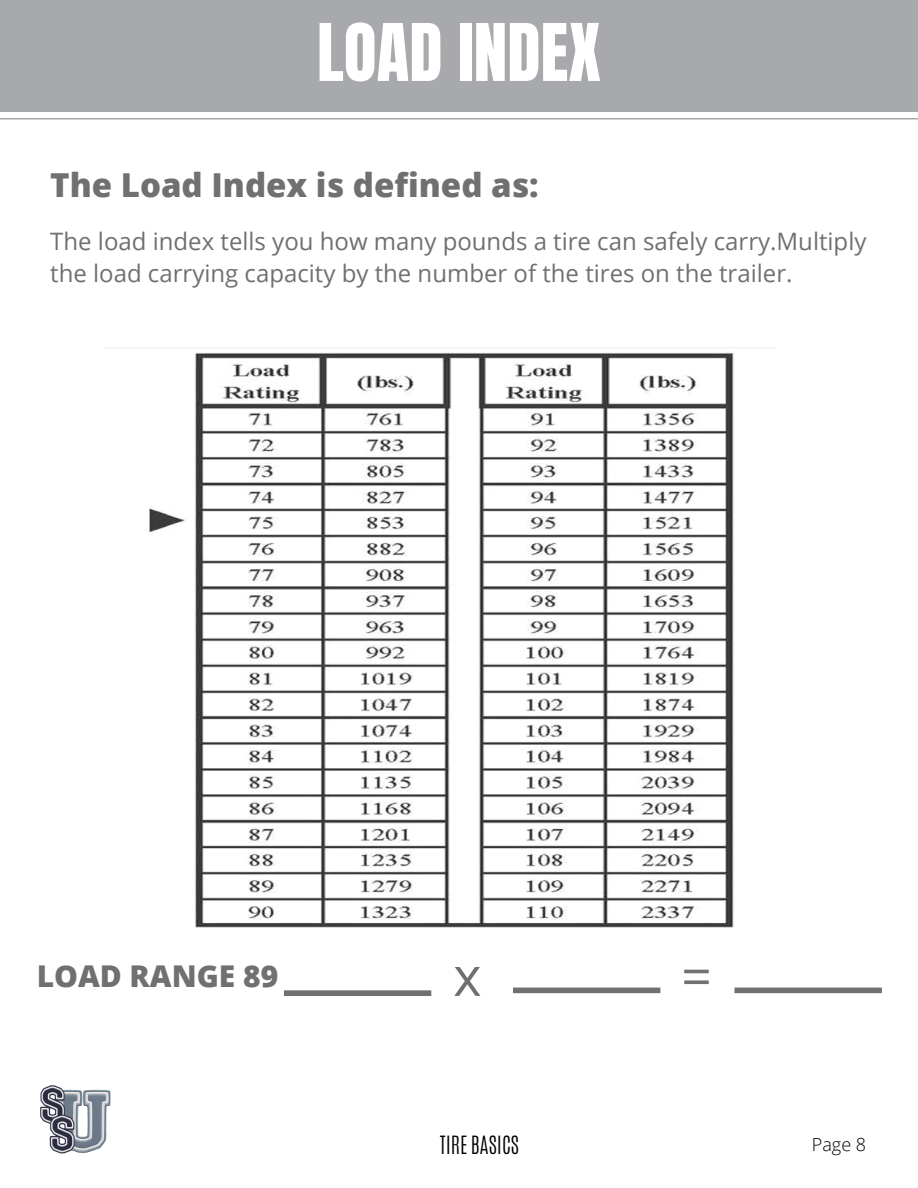
<style>
.page{position:relative;width:918px;height:1188px;background:#fff}
.page>*{position:absolute;margin:0;border:0;box-sizing:border-box;transform-origin:0 0}
.t1{font:67.5px "Anton";color:#fff}
.t2{font:54px "Open Sans";color:#707070}
.t3{font:800 33px "Open Sans";color:#707070}
.t4{font:800 30px "Open Sans";color:#707070}
.t5{font:24px/32.7px "Open Sans";color:#707070}
.t6{font:300 21px "Antonio";color:#000}
.t7{font:300 18px "Open Sans";color:#000}
</style>
<div class="page">
<img style="left:40px;top:1085px;width:71px;height:69px">
<div style="left:0;top:0;width:918px;height:112px;background:#a7a9ad"></div>
<hr style="left:0;top:118px;width:918px;height:1px;background:#8d8d8d">
<img style="left:103px;top:347px;width:673px;height:581px">
<div style="left:284px;top:990px;width:147px;height:6px;background:#707070"></div>
<div style="left:513px;top:988px;width:147px;height:5px;background:#707070"></div>
<div style="left:734px;top:988px;width:148px;height:5px;background:#707070"></div>
<p class="t1" style="left:317px;top:4px;width:286px">LOAD INDEX</p>
<p class="t3" style="left:50px;top:162px;width:490px">The Load Index is defined as:</p>
<p class="t5" style="left:50px;top:224px;width:818px">The load index tells you how many pounds a tire can safely carry.Multiply the load carrying capacity by the number of the tires on the trailer.</p>
<p class="t4" style="left:37px;top:955px;width:243px">LOAD RANGE 89</p>
<p class="t2" style="left:453px;top:938px;width:30px">x</p>
<p class="t2" style="left:681px;top:938px;width:32px">=</p>
<p class="t6" style="left:440px;top:1130px;width:81px">TIRE BASICS</p>
<p class="t7" style="left:812px;top:1131px;width:56px">Page 8</p>
</div>
